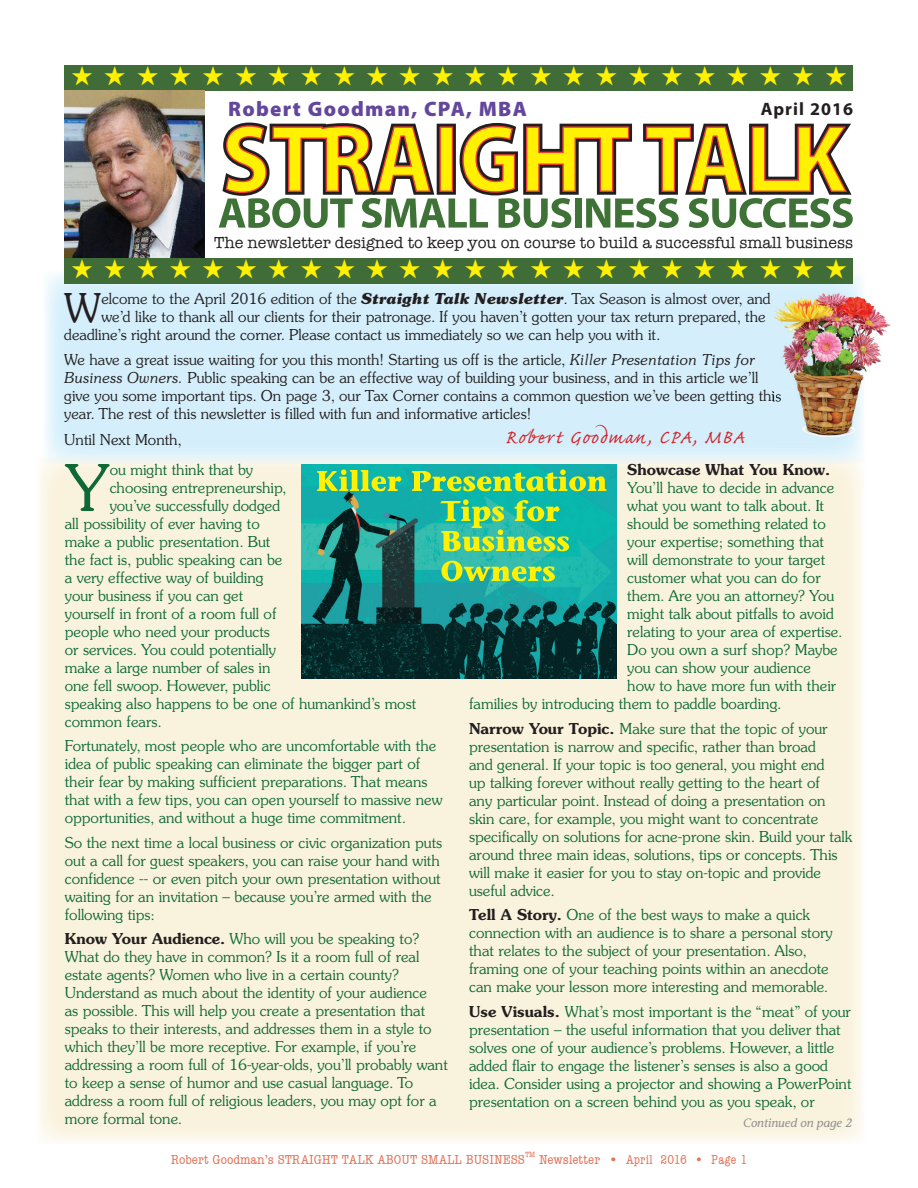
<style>
.page{position:relative;width:918px;height:1188px;background:#fff}
.page>*{position:absolute;margin:0;border:0;box-sizing:border-box;transform-origin:0 0}
.t1{font:300 64.2px "Souvenir Greek";color:#0f6937}
.t2{font:300 39.6px "Souvenir Greek";color:#231f20}
.t3{font:27px "Zapf Dingbats ITC";color:#fff101}
.t4{font:24px "Caflisch Script Pro";letter-spacing:.06em;color:#d1232a}
.t5{font:900 21px "Myriad Pro";letter-spacing:.06em;color:#63479d}
.t6{font:700 18px "Myriad Pro";letter-spacing:.06em;color:#231f20}
.t7{font:16.2px "American Typewriter";color:#231f20}
.t8{font:300 15px/18px "Souvenir Greek";color:#0f6937}
.t9{font:300 15px/18px "Souvenir Greek";color:#231f20}
.t10{font:600 15px "Souvenir";color:#231f20}
.t11{font:condensed 13.5px "American Typewriter";color:#df755b;scale:1.1 1}
.t12{font:italic 12px "Stone Informal";color:#8d8f92}
.t13{font:condensed 7.8px "American Typewriter";color:#df755b;scale:1.1 1}
.s1{font-family:"Souvenir";font-weight:700;font-style:italic}
.s2{font-family:"Souvenir";font-style:italic}
.s3{font-family:"Souvenir";font-weight:600;color:#231f20}
</style>
<div class="page">
<div style="left:40px;top:464px;width:358px;height:362px;background:#f9f2dc"></div>
<div style="left:398px;top:464px;width:363px;height:362px;background:#f9f2dc"></div>
<div style="left:46px;top:271px;width:767px;height:184px;background:#d4effb"></div>
<div style="left:65px;top:390px;width:708px;height:15px;background:#d4effb"></div>
<img style="left:302px;top:464px;width:314px;height:214px">
<svg style="left:441px;top:561px;width:114px;height:20px;background:#83d063"></svg>
<svg style="left:440px;top:499px;width:129px;height:52px;background:#67cb73"></svg>
<svg style="left:317px;top:469px;width:290px;height:22px;background:#71cb65"></svg>
<div style="left:65px;top:65px;width:788px;height:26px;background:#406d37"></div>
<div style="left:65px;top:258px;width:788px;height:26px;background:#406d37"></div>
<svg style="left:219px;top:122px;width:634px;height:106px"></svg>
<img style="left:773px;top:290px;width:117px;height:152px">
<img style="left:773px;top:390px;width:8px;height:15px">
<img style="left:65px;top:91px;width:140px;height:167px">
<h3 class="t3" style="left:71px;top:63px;width:777px">★ ★ ★ ★ ★ ★ ★ ★ ★ ★ ★ ★ ★ ★ ★ ★ ★ ★ ★ ★ ★ ★ ★ ★</h3>
<h3 class="t5" style="left:228px;top:97px;width:300px">Robert Goodman, CPA, MBA</h3>
<p class="t6" style="left:761px;top:98px;width:94px">April 2016</p>
<p class="t7" style="left:214px;top:234px;width:640px">The newsletter designed to keep you on course to build a successful small business</p>
<h3 class="t3" style="left:71px;top:256px;width:777px">★ ★ ★ ★ ★ ★ ★ ★ ★ ★ ★ ★ ★ ★ ★ ★ ★ ★ ★ ★ ★ ★ ★ ★</h3>
<h2 class="t2" style="left:64px;top:285px;width:39px">W</h2>
<p class="t9" style="left:101px;top:290px;width:671px">elcome to the April 2016 edition of the <span class="s1">Straight Talk Newsletter</span>. Tax Season is almost over, and</p>
<p class="t9" style="left:101px;top:308px;width:666px">we’d like to thank all our clients for their patronage. If you haven’t gotten your tax return prepared, the</p>
<p class="t9" style="left:64px;top:326px;width:598px">deadline’s right around the corner. Please contact us immediately so we can help you with it.</p>
<p class="t9" style="left:64px;top:351px;width:718px">We have a great issue waiting for you this month! Starting us off is the article, <span class="s2">Killer Presentation Tips for Business Owners.</span> Public speaking can be an effective way of building your business, and in this article we’ll give you some important tips. On page 3, our Tax Corner contains a common question we’ve been getting this year. The rest of this newsletter is filled with fun and informative articles!</p>
<p class="t9" style="left:64px;top:431px;width:119px">Until Next Month,</p>
<p class="t10" style="left:627px;top:461px;width:204px">Showcase What You Know.</p>
<p class="t8" style="left:627px;top:479px;width:209px">You’ll have to decide in advance</p>
<p class="t8" style="left:627px;top:497px;width:198px">what you want to talk about. It</p>
<p class="t8" style="left:627px;top:515px;width:200px">should be something related to</p>
<p class="t8" style="left:627px;top:533px;width:198px">your expertise; something that</p>
<p class="t8" style="left:627px;top:551px;width:200px">will demonstrate to your target</p>
<p class="t8" style="left:627px;top:569px;width:195px">customer what you can do for</p>
<p class="t8" style="left:627px;top:587px;width:208px">them. Are you an attorney? You</p>
<p class="t8" style="left:627px;top:605px;width:208px">might talk about pitfalls to avoid</p>
<p class="t8" style="left:627px;top:623px;width:217px">relating to your area of expertise.</p>
<p class="t8" style="left:627px;top:641px;width:212px">Do you own a surf shop? Maybe</p>
<p class="t8" style="left:627px;top:659px;width:185px">you can show your audience</p>
<p class="t8" style="left:627px;top:677px;width:211px">how to have more fun with their</p>
<p class="t8" style="left:469px;top:695px;width:314px">families by introducing them to paddle boarding.</p>
<p class="t8" style="left:469px;top:720px;width:385px"><span class="s3">Narrow Your Topic.</span> Make sure that the topic of your presentation is narrow and specific, rather than broad<br>and general. If your topic is too general, you might end<br>up talking forever without really getting to the heart of<br>any particular point. Instead of doing a presentation on skin care, for example, you might want to concentrate specifically on solutions for acne-prone skin. Build your talk around three main ideas, solutions, tips or concepts. This will make it easier for you to stay on-topic and provide useful advice.</p>
<p class="t8" style="left:469px;top:906px;width:365px"><span class="s3">Tell A Story.</span> One of the best ways to make a quick connection with an audience is to share a personal story that relates to the subject of your presentation. Also, framing one of your teaching points within an anecdote can make your lesson more interesting and memorable.</p>
<p class="t8" style="left:469px;top:1003px;width:384px"><span class="s3">Use Visuals.</span> What’s most important is the “meat” of your presentation – the useful information that you deliver that solves one of your audience’s problems. However, a little added flair to engage the listener’s senses is also a good idea. Consider using a projector and showing a PowerPoint presentation on a screen behind you as you speak, or</p>
<h3 class="t4" style="left:505px;top:425px;width:241px">Robert Goodman, CPA, MBA</h3>
<h1 class="t1" style="left:65px;top:451px;width:46px">Y</h1>
<p class="t8" style="left:110px;top:461px;width:145px">ou might think that by</p>
<p class="t8" style="left:110px;top:479px;width:179px">choosing entrepreneurship,</p>
<p class="t8" style="left:110px;top:497px;width:172px">you’ve successfully dodged</p>
<p class="t8" style="left:65px;top:515px;width:197px">all possibility of ever having to</p>
<p class="t8" style="left:65px;top:533px;width:207px">make a public presentation. But</p>
<p class="t8" style="left:65px;top:551px;width:219px">the fact is, public speaking can be</p>
<p class="t8" style="left:65px;top:569px;width:200px">a very effective way of building</p>
<p class="t8" style="left:65px;top:587px;width:180px">your business if you can get</p>
<p class="t8" style="left:65px;top:605px;width:213px">yourself in front of a room full of</p>
<p class="t8" style="left:65px;top:623px;width:207px">people who need your products</p>
<p class="t8" style="left:65px;top:641px;width:213px">or services. You could potentially</p>
<p class="t8" style="left:65px;top:659px;width:207px">make a large number of sales in</p>
<p class="t8" style="left:65px;top:677px;width:207px">one fell swoop. However, public</p>
<p class="t8" style="left:65px;top:695px;width:353px">speaking also happens to be one of humankind’s most</p>
<p class="t8" style="left:65px;top:713px;width:99px">common fears.</p>
<p class="t8" style="left:65px;top:737px;width:379px">Fortunately, most people who are uncomfortable with the idea of public speaking can eliminate the bigger part of their fear by making sufficient preparations. That means that with a few tips, you can open yourself to massive new opportunities, and without a huge time commitment.</p>
<p class="t8" style="left:65px;top:834px;width:379px">So the next time a local business or civic organization puts out a call for guest speakers, you can raise your hand with confidence -- or even pitch your own presentation without waiting for an invitation – because you’re armed with the following tips:</p>
<p class="t8" style="left:65px;top:930px;width:385px"><span class="s3">Know Your Audience.</span> Who will you be speaking to?<br>What do they have in common? Is it a room full of real estate agents? Women who live in a certain county?<br>Understand as much about the identity of your audience<br>as possible. This will help you create a presentation that speaks to their interests, and addresses them in a style to which they’ll be more receptive. For example, if you’re addressing a room full of 16-year-olds, you’ll probably want to keep a sense of humor and use casual language. To address a room full of religious leaders, you may opt for a more formal tone.</p>
<p class="t11" style="left:171px;top:1153px;width:323px">Robert Goodman’s STRAIGHT TALK ABOUT SMALL BUSINESS</p>
<p class="t12" style="left:743px;top:1116px;width:111px">Continued on page 2</p>
<p class="t13" style="left:525px;top:1150px;width:11px">TM</p>
<p class="t11" style="left:539px;top:1153px;width:191px">Newsletter • April 2016 • Page 1</p>
</div>
